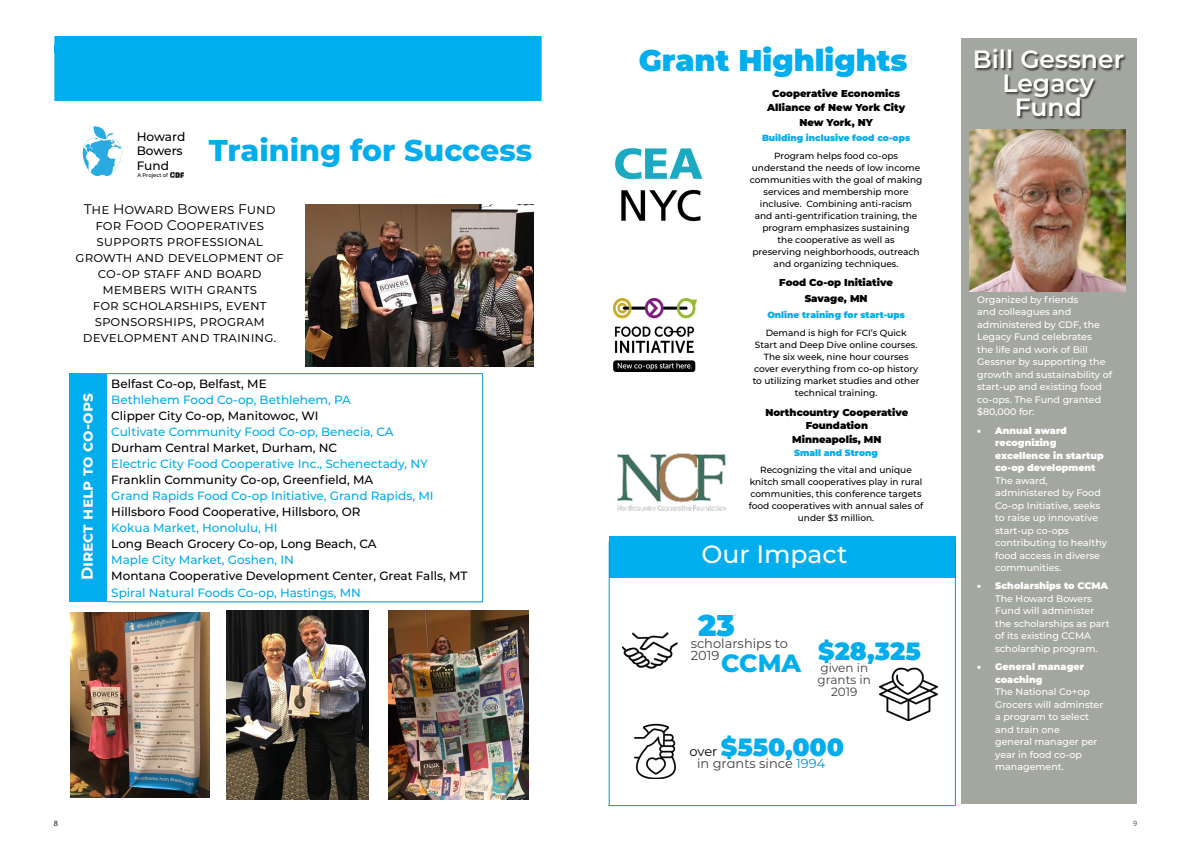
<style>
.page{position:relative;width:1191px;height:842px;background:#fff}
.page>*{position:absolute;margin:0;border:0;box-sizing:border-box;transform-origin:0 0}
.t1{font:800 30px "Montserrat";color:#00aded}
.t2{font:900 30px "Montserrat";color:#00aded}
.t3{font:600 25px/24px "Montserrat";color:#fff;text-align:center}
.t4{font:900 25px "Montserrat";color:#00aded}
.t5{font:500 25px "Montserrat";color:#fff}
.t6{font:800 25px "Montserrat";color:#00aded}
.t7{font:700 16px "Montserrat";color:#fff}
.t8{font:14px/16px "Montserrat";color:#000;text-align:center}
.t9{font:13px/12px "Montserrat";color:#414042}
.t10{font:500 12.2px/14.6px "Montserrat";letter-spacing:-.005em;color:#000}
.t11{font:500 12px "Montserrat";color:#00aded}
.t12{font:500 12px "Montserrat";color:#000}
.t13{font:12px/12px "Montserrat";color:#414042;text-align:center}
.t14{font:900 10px/14.7px "Montserrat";color:#000;text-align:center}
.t15{font:500 9.5px/12.5px "Montserrat";color:#fff}
.t16{font:900 9.5px/12.5px "Montserrat";color:#fff}
.t17{font:500 9px/12px "Montserrat";color:#000;text-align:center}
.t18{font:900 9px "Montserrat";color:#00aded}
.t19{font:8px "Myriad Pro";color:#5a615f}
.t20{font:500 5.2px "Montserrat";color:#000}
.s1{font-weight:400;font-size:13px;color:#000}
.s2{color:#0098cd}
</style>
<div class="page">
<div style="left:961px;top:38px;width:176px;height:766px;background:#a4a7a0"></div>
<div style="left:54px;top:36px;width:487px;height:65px;background:#00aded"></div>
<div style="left:55px;top:45px;width:21px;height:8px;background:#00aded"></div>
<svg style="left:83px;top:126px;width:39px;height:50px"></svg>
<img style="left:170px;top:172px;width:14px;height:5px">
<img style="left:613px;top:298px;width:83px;height:73px">
<img style="left:617px;top:453px;width:109px;height:57px">
<img style="left:388px;top:610px;width:140px;height:189px">
<img style="left:71px;top:613px;width:138px;height:184px">
<img style="left:305px;top:204px;width:228px;height:163px">
<div style="left:69px;top:373px;width:38px;height:229px;background:#00aded"></div>
<hr style="left:107px;top:602px;width:375px;height:1px;background:#0098cd">
<hr style="left:107px;top:373px;width:375px;height:1px;background:#0098cd">
<hr style="left:482px;top:373px;width:1px;height:229px;background:#0098cd">
<img style="left:615px;top:148px;width:88px;height:74px">
<div style="left:608px;top:536px;width:347px;height:41px;background:#00aded"></div>
<hr style="left:955px;top:541px;width:1px;height:264px;background:#0098cd">
<hr style="left:608px;top:805px;width:347px;height:1px;background:#0098cd">
<hr style="left:609px;top:541px;width:1px;height:264px;background:#0098cd">
<img style="left:634px;top:723px;width:41px;height:55px">
<img style="left:878px;top:667px;width:60px;height:54px">
<img style="left:623px;top:632px;width:55px;height:37px">
<div style="left:975px;top:49px;width:152px;height:71px;background:#000;opacity:.64"></div>
<img style="left:969px;top:130px;width:156px;height:161px">
<img style="left:226px;top:610px;width:142px;height:189px">
<h3 class="t10" style="left:137px;top:129px;width:50px">Howard<br>Bowers<br>Fund</h3>
<p class="t20" style="left:137px;top:171px;width:32px">A Project of</p>
<h1 class="t1" style="left:209px;top:128px;width:325px">Training for Success</h1>
<h3 class="t8" style="left:76px;top:201px;width:210px">The Howard Bowers Fund for Food Cooperatives supports professional growth and development of co-op staff and board members with grants<br>for scholarships, event sponsorships, program development and training.</h3>
<h3 class="t7" style="left:76px;top:580px;width:188px;rotate:-90deg">Direct help to co-ops</h3>
<h3 class="t12" style="left:111px;top:375px;width:157px">Belfast Co-op, Belfast, ME</h3>
<h3 class="t11" style="left:111px;top:391px;width:241px">Bethlehem Food Co-op, Bethlehem, PA</h3>
<h3 class="t12" style="left:111px;top:407px;width:209px">Clipper City Co-op, Manitowoc, WI</h3>
<h3 class="t11" style="left:111px;top:423px;width:284px">Cultivate Community Food Co-op, Benecia, CA</h3>
<h3 class="t12" style="left:111px;top:439px;width:227px">Durham Central Market, Durham, NC</h3>
<h3 class="t11" style="left:111px;top:455px;width:318px">Electric City Food Cooperative Inc., Schenectady, NY</h3>
<h3 class="t12" style="left:111px;top:471px;width:263px">Franklin Community Co-op, Greenfield, MA</h3>
<h3 class="t11" style="left:111px;top:487px;width:324px">Grand Rapids Food Co-op Initiative, Grand Rapids, MI</h3>
<h3 class="t12" style="left:111px;top:503px;width:251px">Hillsboro Food Cooperative, Hillsboro, OR</h3>
<h3 class="t11" style="left:111px;top:519px;width:168px">Kokua Market, Honolulu, HI</h3>
<h3 class="t12" style="left:111px;top:535px;width:267px">Long Beach Grocery Co-op, Long Beach, CA</h3>
<h3 class="t11" style="left:111px;top:551px;width:184px">Maple City Market, Goshen, IN</h3>
<h3 class="t12" style="left:111px;top:567px;width:358px">Montana Cooperative Development Center, Great Falls, MT</h3>
<h3 class="t11" style="left:111px;top:584px;width:251px">Spiral Natural Foods Co-op, Hastings, MN</h3>
<h1 class="t2" style="left:639px;top:38px;width:270px">Grant Highlights</h1>
<p class="t14" style="left:767px;top:85px;width:139px">Cooperative Economics<br>Alliance of New York City<br>New York, NY</p>
<p class="t18" style="left:762px;top:131px;width:150px">Building inclusive food co-ops</p>
<p class="t17" style="left:749px;top:149px;width:174px">Program helps food co-ops understand the needs of low income communities with the goal of making services and membership more inclusive. Combining anti-racism<br>and anti-gentrification training, the program emphasizes sustaining<br>the cooperative as well as<br>preserving neighborhoods, outreach and organizing techniques.</p>
<p class="t14" style="left:779px;top:274px;width:115px;line-height:15.7px">Food Co-op Initiative<br>Savage, MN</p>
<p class="t18" style="left:767px;top:308px;width:139px">Online training for start-ups</p>
<p class="t17" style="left:752px;top:326px;width:168px">Demand is high for FCI’s Quick<br>Start and Deep Dive online courses.<br>The six week, nine hour courses cover everything from co-op history to utilizing market studies and other technical training.</p>
<p class="t14" style="left:765px;top:405px;width:144px;line-height:13.7px">Northcountry Cooperative<br>Foundation<br>Minneapolis, MN</p>
<p class="t18" style="left:794px;top:446px;width:85px">Small and Strong</p>
<p class="t17" style="left:748px;top:464px;width:176px">Recognizing the vital and unique knitch small cooperatives play in rural communities, this conference targets food cooperatives with annual sales of under $3 million.</p>
<h2 class="t5" style="left:701px;top:537px;width:147px">Our Impact</h2>
<h1 class="t2" style="left:698px;top:603px;width:38px">23</h1>
<h3 class="t9" style="left:690px;top:637px;width:99px">scholarships to<br>2019</h3>
<h2 class="t6" style="left:721px;top:645px;width:82px">CCMA</h2>
<h2 class="t4" style="left:818px;top:632px;width:104px">$28,325</h2>
<h3 class="t13" style="left:817px;top:661px;width:55px">given in grants in<br>2019</h3>
<h2 class="t4" style="left:689px;top:728px;width:156px"><span class="s1">over</span> $550,000</h2>
<h3 class="t9" style="left:697px;top:757px;width:130px">in grants since <span class="s2">1994</span></h3>
<h2 class="t3" style="left:972px;top:46px;width:153px">Bill Gessner<br>Legacy<br>Fund</h2>
<p class="t15" style="left:977px;top:293px;width:136px">Organized by friends<br>and colleagues and administered by CDF, the<br>Legacy Fund celebrates<br>the life and work of Bill<br>Gessner by supporting the growth and sustainability of start-up and existing food co-ops. The Fund granted $80,000 for:</p>
<p class="t16" style="left:995px;top:423px;width:110px;text-indent:-18px">• Annual award recognizing excellence in startup co-op development</p>
<p class="t15" style="left:995px;top:474px;width:113px">The award, administered by Food<br>Co-op Initiative, seeks to raise up innovative start-up co-ops contributing to healthy food access in diverse communities.</p>
<p class="t16" style="left:977px;top:579px;width:133px">• Scholarships to CCMA</p>
<p class="t15" style="left:995px;top:592px;width:116px">The Howard Bowers<br>Fund will administer the scholarships as part of its existing CCMA scholarship program.</p>
<p class="t16" style="left:995px;top:660px;width:90px;text-indent:-18px">• General manager coaching</p>
<p class="t15" style="left:995px;top:685px;width:110px">The National Co+op<br>Grocers will adminster a program to select and train one<br>general manager per year in food co-op management.</p>
<p class="t19" style="left:54px;top:818px;width:6px">8</p>
<p class="t19" style="left:1133px;top:818px;width:6px">9</p>
</div>
